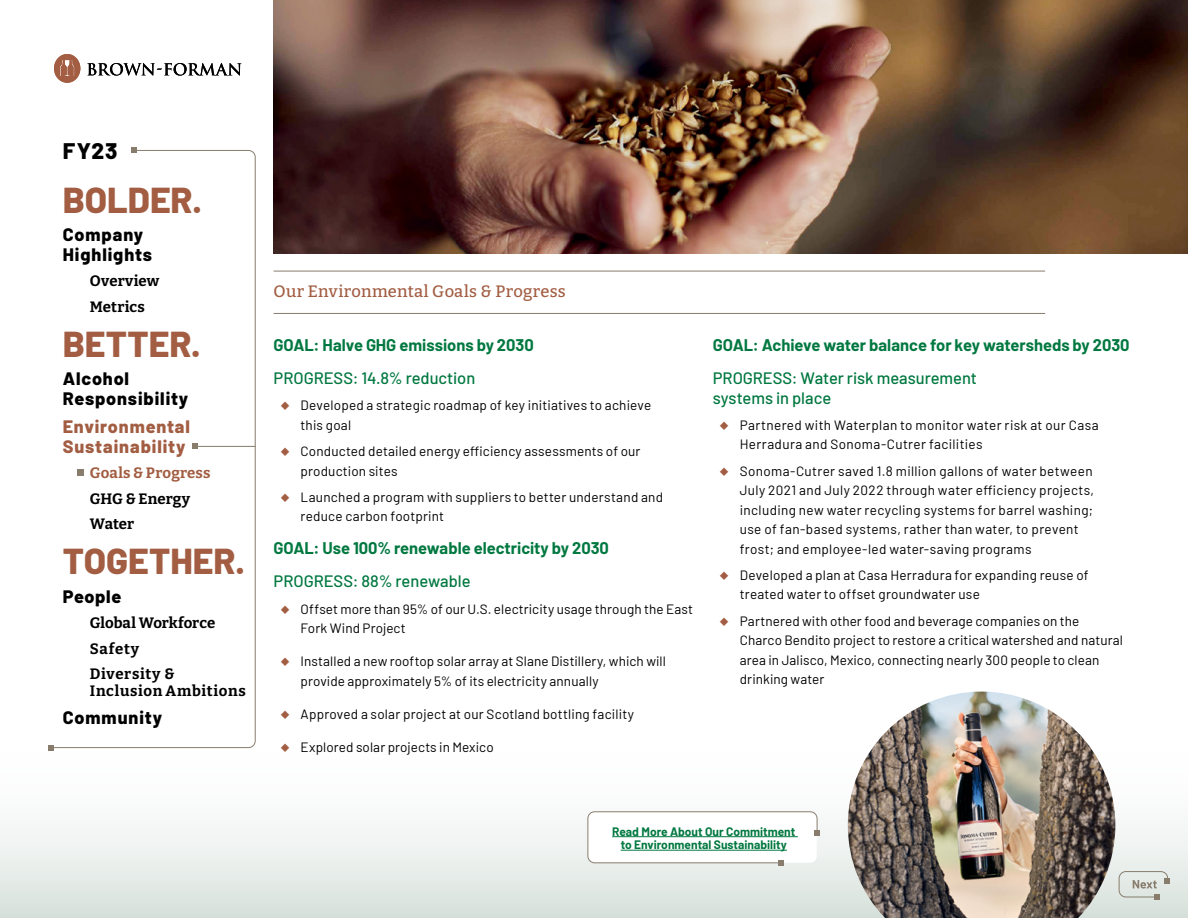
<style>
.page{position:relative;width:1188px;height:918px;background:#fff}
.page>*{position:absolute;margin:0;border:0;box-sizing:border-box;transform-origin:0 0}
.t1{font:800 36px "Barlow";color:#a25d42}
.t2{font:800 22.5px "Barlow";color:#000}
.t3{font:800 18px/19.5px "Barlow";letter-spacing:.05em;color:#000}
.t4{font:800 18px/19.5px "Barlow";letter-spacing:.05em;color:#a25d42}
.GOAL_Progress_H2{font:700 16.5px "Barlow";color:#007840}
.GOAL_Progress_H2-2{font:500 16.5px/19.5px "Barlow";color:#007840}
.Chart_heading{font:500 16.5px "Bitter";letter-spacing:.02em;color:#a25d42}
.t5{font:700 15px/25.5px "Bitter";letter-spacing:.025em;color:#000}
.t6{font:700 15px/25.5px "Bitter";color:#000}
.t7{font:700 15px "Bitter";letter-spacing:.01em;color:#a25d42}
.Body_text_Bullets{font:13.5px/19.5px "Barlow";letter-spacing:.015em;color:#000}
.t8{font:700 12px/13.5px "Barlow";color:#007840;text-align:center}
.s1{font-family:"Bitter";color:#a25d42}
</style>
<div class="page">
<div style="left:0;top:739px;width:1188px;height:179px;background:linear-gradient(to bottom,#fff,#dce4e0)"></div>
<svg style="left:587px;top:811px;width:233px;height:55px"></svg>
<hr style="left:612px;top:836px;width:186px;height:1px;background:#007840">
<hr style="left:621px;top:850px;width:166px;height:1px;background:#007840">
<img style="left:274px;top:0;width:914px;height:254px">
<hr style="left:274px;top:313px;width:771px;height:1px;background:#887d6d">
<hr style="left:274px;top:271px;width:771px;height:1px;background:#887d6d">
<img style="left:848px;top:692px;width:267px;height:226px">
<svg style="left:1118px;top:871px;width:52px;height:29px;background:#d1d5cf"></svg>
<svg style="left:50px;top:150px;width:206px;height:598px"></svg>
<svg style="left:131px;top:147px;width:6px;height:6px"></svg>
<svg style="left:48px;top:745px;width:6px;height:6px"></svg>
<div style="left:77px;top:470px;width:7px;height:6px;background:#887d6d"></div>
<svg style="left:87px;top:63px;width:154px;height:13px"></svg>
<svg style="left:54px;top:54px;width:26px;height:29px"></svg>
<h2 class="t2" style="left:63px;top:134px;width:56px">FY23</h2>
<h1 class="t1" style="left:63px;top:173px;width:141px">BOLDER.</h1>
<h3 class="t3" style="left:63px;top:224px;width:91px">Company<br>Highlights</h3>
<p class="t5" style="left:90px;top:268px;width:71px">Overview<br>Metrics</p>
<h1 class="t1" style="left:63px;top:317px;width:139px">BETTER.</h1>
<h3 class="t3" style="left:63px;top:368px;width:127px">Alcohol<br>Responsibility</h3>
<h3 class="t4" style="left:63px;top:416px;width:129px">Environmental<br>Sustainability</h3>
<p class="t7" style="left:90px;top:464px;width:122px">Goals &amp; Progress</p>
<p class="t6" style="left:90px;top:485px;width:102px">GHG &amp; Energy<br>Water</p>
<h1 class="t1" style="left:63px;top:534px;width:184px">TOGETHER.</h1>
<h3 class="t3" style="left:63px;top:585px;width:60px">People</h3>
<p class="t5" style="left:90px;top:610px;width:127px">Global Workforce<br>Safety<br>Diversity &amp;</p>
<p class="t5" style="left:90px;top:677px;width:157px">Inclusion Ambitions</p>
<h3 class="t3" style="left:63px;top:707px;width:101px">Community</h3>
<p class="Chart_heading" style="left:274px;top:281px;width:294px">Our Environmental Goals &amp; Progress</p>
<h2 class="GOAL_Progress_H2" style="left:274px;top:333px;width:262px">GOAL: Halve GHG emissions by 2030</h2>
<h2 class="GOAL_Progress_H2-2" style="left:274px;top:367px;width:203px">PROGRESS: 14.8% reduction</h2>
<p class="Body_text_Bullets" style="left:301px;top:395px;width:352px;text-indent:-20px"><span class="s1">◆</span> Developed a strategic roadmap of key initiatives to achieve this goal</p>
<p class="Body_text_Bullets" style="left:301px;top:440px;width:341px;text-indent:-20px"><span class="s1">◆</span> Conducted detailed energy efficiency assessments of our production sites</p>
<p class="Body_text_Bullets" style="left:301px;top:486px;width:364px;text-indent:-20px"><span class="s1">◆</span> Launched a program with suppliers to better understand and reduce carbon footprint</p>
<h2 class="GOAL_Progress_H2" style="left:274px;top:536px;width:337px">GOAL: Use 100% renewable electricity by 2030</h2>
<h2 class="GOAL_Progress_H2-2" style="left:274px;top:570px;width:198px">PROGRESS: 88% renewable</h2>
<p class="Body_text_Bullets" style="left:301px;top:598px;width:394px;text-indent:-20px"><span class="s1">◆</span> Offset more than 95% of our U.S. electricity usage through the East<br>Fork Wind Project</p>
<p class="Body_text_Bullets" style="left:301px;top:650px;width:367px;text-indent:-20px"><span class="s1">◆</span> Installed a new rooftop solar array at Slane Distillery, which will provide approximately 5% of its electricity annually</p>
<p class="Body_text_Bullets" style="left:280px;top:703px;width:355px"><span class="s1">◆</span> Approved a solar project at our Scotland bottling facility</p>
<p class="Body_text_Bullets" style="left:280px;top:736px;width:215px"><span class="s1">◆</span> Explored solar projects in Mexico</p>
<h2 class="GOAL_Progress_H2" style="left:713px;top:333px;width:418px">GOAL: Achieve water balance for key watersheds by 2030</h2>
<h2 class="GOAL_Progress_H2-2" style="left:713px;top:367px;width:266px">PROGRESS: Water risk measurement systems in place</h2>
<p class="Body_text_Bullets" style="left:740px;top:414px;width:360px;text-indent:-20px"><span class="s1">◆</span> Partnered with Waterplan to monitor water risk at our Casa<br>Herradura and Sonoma-Cutrer facilities</p>
<p class="Body_text_Bullets" style="left:740px;top:460px;width:356px;text-indent:-20px"><span class="s1">◆</span> Sonoma-Cutrer saved 1.8 million gallons of water between July 2021 and July 2022 through water efficiency projects, including new water recycling systems for barrel washing; use of fan-based systems, rather than water, to prevent frost; and employee-led water-saving programs</p>
<p class="Body_text_Bullets" style="left:740px;top:564px;width:350px;text-indent:-20px"><span class="s1">◆</span> Developed a plan at Casa Herradura for expanding reuse of treated water to offset groundwater use</p>
<p class="Body_text_Bullets" style="left:740px;top:610px;width:385px;text-indent:-20px"><span class="s1">◆</span> Partnered with other food and beverage companies on the Charco Bendito project to restore a critical watershed and natural area in Jalisco, Mexico, connecting nearly 300 people to clean drinking water</p>
<p class="t8" style="left:612px;top:824px;width:185px">Read More About Our Commitment to Environmental Sustainability</p>
</div>
